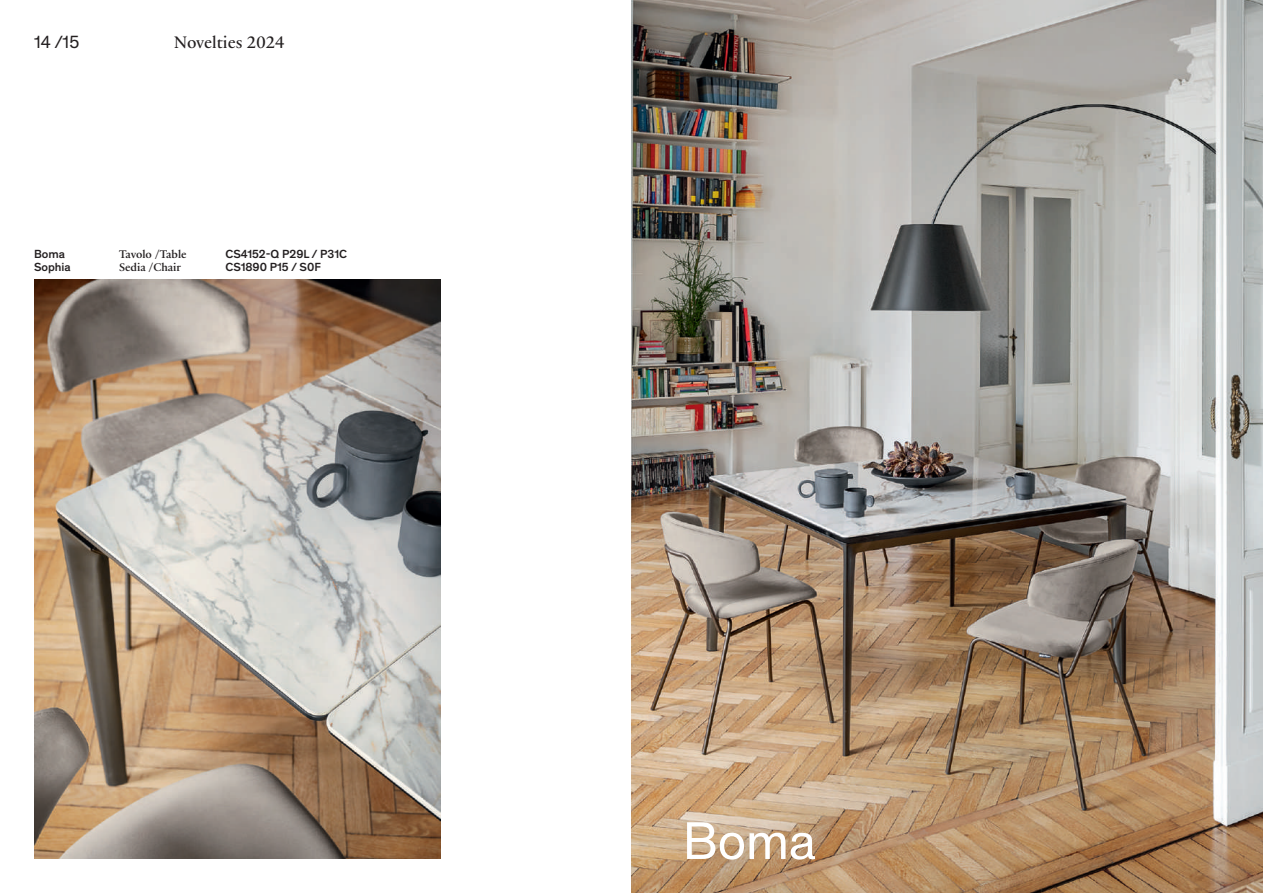
<style>
.page{position:relative;width:1263px;height:893px;background:#fff}
.page>*{position:absolute;margin:0;border:0;box-sizing:border-box;transform-origin:0 0}
.t1{font:54px "Theinhardt";color:#fff}
.t2{font:18px "Practice";color:#231f20}
.t3{font:18px "Theinhardt";color:#231f20}
.t4{font:500 12px "Theinhardt";color:#231f20}
.t5{font:600 12px "Practice";color:#231f20}
</style>
<div class="page">
<img style="left:34px;top:280px;width:407px;height:579px">
<img style="left:632px;top:0;width:631px;height:893px">
<h2 class="t3" style="left:34px;top:30px;width:47px">14 /15</h2>
<h2 class="t2" style="left:174px;top:30px;width:112px">Novelties 2024</h2>
<p class="t4" style="left:34px;top:245px;width:32px">Boma</p>
<p class="t5" style="left:119px;top:245px;width:69px">Tavolo /Table</p>
<p class="t4" style="left:225px;top:245px;width:123px">CS4152-Q P29L / P31C</p>
<p class="t4" style="left:34px;top:258px;width:38px">Sophia</p>
<p class="t5" style="left:119px;top:259px;width:64px">Sedia /Chair</p>
<p class="t4" style="left:225px;top:258px;width:97px">CS1890 P15 / S0F</p>
<h1 class="t1" style="left:682px;top:803px;width:135px">Boma</h1>
</div>
